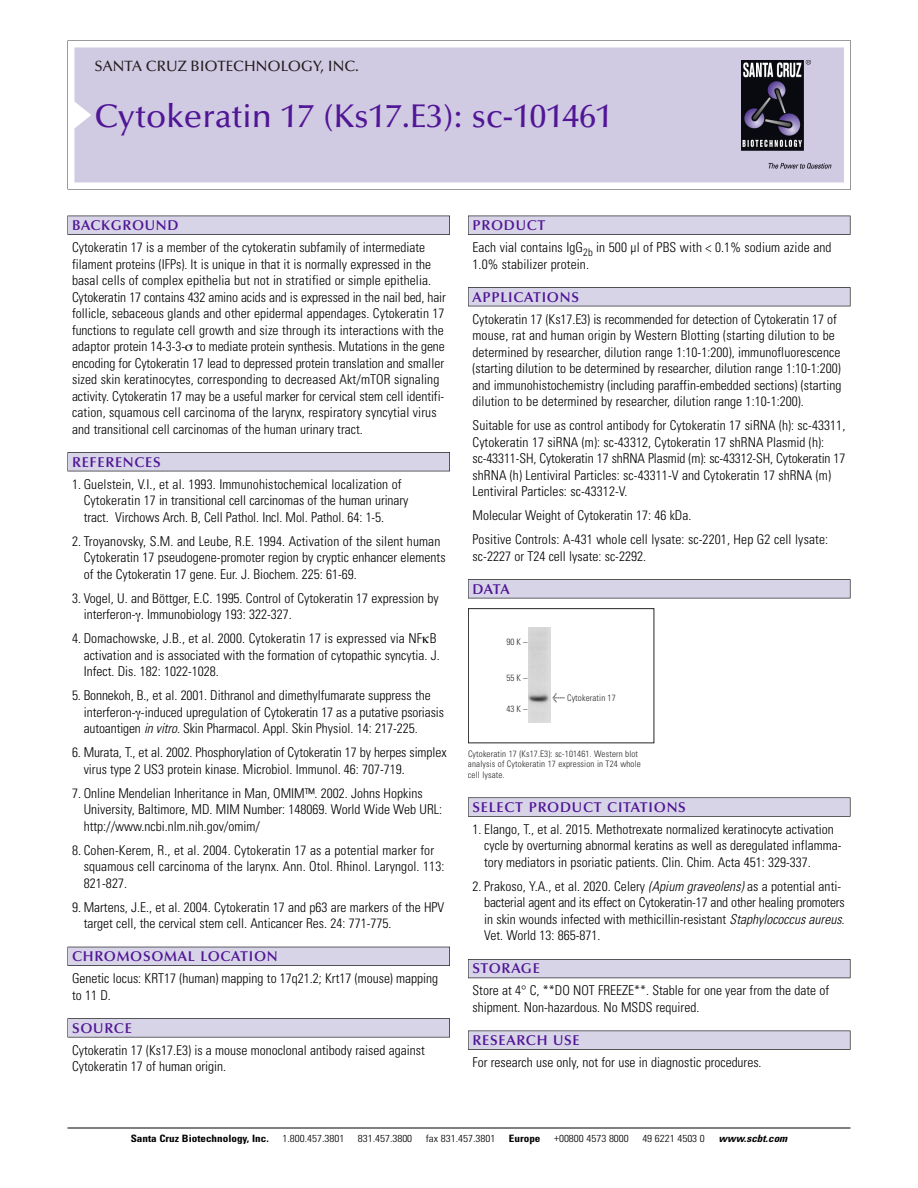
<style>
.page{position:relative;width:918px;height:1188px;background:#fff}
.page>*{position:absolute;margin:0;border:0;box-sizing:border-box;transform-origin:0 0}
.t1{font:500 33px "Optima";color:#511695}
.t2{font:500 15px "Optima";color:#231f20}
.t3{font:600 14.25px "Optima";letter-spacing:.05em;color:#511695}
.t4{font:300 condensed 13.5px/16.5px "Univers";color:#000}
.t5{font:300 condensed 10.2px "Univers";color:#000;scale:1.1 1}
.t6{font:700 condensed 10.2px "Univers";color:#000;scale:1.1 1}
.t7{font:italic 700 condensed 10.2px "Univers";color:#000;scale:1.1 1}
.t8{font:300 condensed 9px/10.5px "Univers";letter-spacing:.015em;color:#272627}
.s1{font-style:italic}
.s2{font-family:"Meta Plus";font-weight:400;font-stretch:normal;font-size:10.5px}
</style>
<div class="page">
<svg style="left:68px;top:40px;width:783px;height:149px"></svg>
<div style="left:74px;top:47px;width:770px;height:135px;background:#d1cae3"></div>
<img style="left:741px;top:60px;width:90px;height:108px">
<div style="left:68px;top:216px;width:382px;height:19px;background:#535256"></div>
<div style="left:68px;top:216px;width:381px;height:18px;background:#d7d4e8"></div>
<div style="left:68px;top:452px;width:382px;height:19px;background:#515155"></div>
<div style="left:68px;top:453px;width:381px;height:18px;background:#d7d4e8"></div>
<div style="left:68px;top:947px;width:382px;height:19px;background:#515057"></div>
<div style="left:68px;top:947px;width:381px;height:18px;background:#d7d4e8"></div>
<div style="left:68px;top:1018px;width:382px;height:19px;background:#575659"></div>
<div style="left:68px;top:1019px;width:381px;height:18px;background:#d7d4e8"></div>
<div style="left:468px;top:216px;width:382px;height:19px;background:#535256"></div>
<div style="left:468px;top:216px;width:382px;height:18px;background:#d7d4e8"></div>
<div style="left:468px;top:287px;width:382px;height:19px;background:#515155"></div>
<div style="left:468px;top:288px;width:382px;height:18px;background:#d7d4e8"></div>
<div style="left:468px;top:579px;width:382px;height:19px;background:#545357"></div>
<div style="left:468px;top:580px;width:382px;height:18px;background:#d7d4e8"></div>
<svg style="left:468px;top:797px;width:382px;height:20px"></svg>
<div style="left:468px;top:798px;width:382px;height:18px;background:#d7d4e8"></div>
<div style="left:468px;top:959px;width:382px;height:19px;background:#55545b"></div>
<div style="left:468px;top:960px;width:382px;height:18px;background:#d7d4e8"></div>
<div style="left:468px;top:1031px;width:382px;height:19px;background:#545457"></div>
<div style="left:468px;top:1031px;width:382px;height:18px;background:#d7d4e8"></div>
<hr style="left:68px;top:1128px;width:782px;height:1px;background:#000">
<div style="left:468px;top:608px;width:186px;height:135px;border:1px solid #272627"></div>
<img style="left:529px;top:628px;width:21px;height:95px">
<p class="t2" style="left:94px;top:60px;width:266px">SANTA CRUZ BIOTECHNOLOGY, INC.</p>
<p class="t1" style="left:94px;top:102px;width:519px">Cytokeratin 17 (Ks17.E3): sc-101461</p>
<p class="t3" style="left:72px;top:219px;width:108px">BACKGROUND</p>
<p class="t4" style="left:72px;top:240px;width:375px">Cytokeratin 17 is a member of the cytokeratin subfamily of intermediate filament proteins (IFPs). It is unique in that it is normally expressed in the basal cells of complex epithelia but not in stratified or simple epithelia.<br>Cytokeratin 17 contains 432 amino acids and is expressed in the nail bed, hair follicle, sebaceous glands and other epidermal appendages. Cytokeratin 17 functions to regulate cell growth and size through its interactions with the adaptor protein 14-3-3-▲ to mediate protein synthesis. Mutations in the gene encoding for Cytokeratin 17 lead to depressed protein translation and smaller sized skin keratinocytes, corresponding to decreased Akt/mTOR signaling activity. Cytokeratin 17 may be a useful marker for cervical stem cell identifi&shy;cation, squamous cell carcinoma of the larynx, respiratory syncytial virus and transitional cell carcinomas of the human urinary tract.</p>
<p class="t3" style="left:72px;top:456px;width:90px">REFERENCES</p>
<p class="t4" style="left:84px;top:477px;width:326px;text-indent:-12px">1. Guelstein, V.I., et al. 1993. Immunohistochemical localization of<br>Cytokeratin 17 in transitional cell carcinomas of the human urinary tract. Virchows Arch. B, Cell Pathol. Incl. Mol. Pathol. 64: 1-5.</p>
<p class="t4" style="left:84px;top:534px;width:363px;text-indent:-12px">2. Troyanovsky, S.M. and Leube, R.E. 1994. Activation of the silent human<br>Cytokeratin 17 pseudogene-promoter region by cryptic enhancer elements of the Cytokeratin 17 gene. Eur. J. Biochem. 225: 61-69.</p>
<p class="t4" style="left:84px;top:591px;width:356px;text-indent:-12px">3. Vogel, U. and Böttger, E.C. 1995. Control of Cytokeratin 17 expression by interferon- . Immunobiology 193: 322-327.</p>
<p class="t4" style="left:84px;top:631px;width:358px;text-indent:-12px">4. Domachowske, J.B., et al. 2000. Cytokeratin 17 is expressed via NF B activation and is associated with the formation of cytopathic syncytia. J.<br>Infect. Dis. 182: 1022-1028.</p>
<p class="t4" style="left:84px;top:688px;width:362px;text-indent:-12px">5. Bonnekoh, B., et al. 2001. Dithranol and dimethylfumarate suppress the interferon- -induced upregulation of Cytokeratin 17 as a putative psoriasis autoantigen <span class="s1">in vitro.</span>Skin Pharmacol. Appl. Skin Physiol. 14: 217-225.</p>
<p class="t4" style="left:84px;top:745px;width:364px;text-indent:-12px">6. Murata, T., et al. 2002. Phosphorylation of Cytokeratin 17 by herpes simplex virus type 2 US3 protein kinase. Microbiol. Immunol. 46: 707-719.</p>
<p class="t4" style="left:84px;top:786px;width:360px;text-indent:-12px">7. Online Mendelian Inheritance in Man, OMIM™. 2002. Johns Hopkins<br>University, Baltimore, MD. MIM Number: 148069. World Wide Web URL: http://www.ncbi.nlm.nih.gov/omim/</p>
<p class="t4" style="left:84px;top:843px;width:362px;text-indent:-12px">8. Cohen-Kerem, R., et al. 2004. Cytokeratin 17 as a potential marker for squamous cell carcinoma of the larynx. Ann. Otol. Rhinol. Laryngol. 113:<br>821-827.</p>
<p class="t4" style="left:84px;top:900px;width:362px;text-indent:-12px">9. Martens, J.E., et al. 2004. Cytokeratin 17 and p63 are markers of the HPV target cell, the cervical stem cell. Anticancer Res. 24: 771-775.</p>
<p class="t3" style="left:72px;top:950px;width:207px">CHROMOSOMAL LOCATION</p>
<p class="t4" style="left:72px;top:972px;width:368px">Genetic locus: KRT17 (human) mapping to 17q21.2; Krt17 (mouse) mapping to 11 D.</p>
<p class="t3" style="left:72px;top:1022px;width:61px">SOURCE</p>
<p class="t4" style="left:72px;top:1043px;width:354px">Cytokeratin 17 (Ks17.E3) is a mouse monoclonal antibody raised against<br>Cytokeratin 17 of human origin.</p>
<p class="t3" style="left:473px;top:219px;width:74px">PRODUCT</p>
<p class="t4" style="left:473px;top:240px;width:361px">Each vial contains IgG<sub>2b</sub> in 500 µl of PBS with &lt; 0.1% sodium azide and<br>1.0% stabilizer protein.</p>
<p class="t3" style="left:473px;top:291px;width:108px">APPLICATIONS</p>
<p class="t4" style="left:473px;top:312px;width:370px">Cytokeratin 17 (Ks17.E3) is recommended for detection of Cytokeratin 17 of mouse, rat and human origin by Western Blotting (starting dilution to be determined by researcher, dilution range 1:10-1:200), immunofluorescence (starting dilution to be determined by researcher, dilution range 1:10-1:200) and immunohistochemistry (including paraffin-embedded sections) (starting dilution to be determined by researcher, dilution range 1:10-1:200).</p>
<p class="t4" style="left:473px;top:418px;width:374px">Suitable for use as control antibody for Cytokeratin 17 siRNA (h): sc-43311, Cytokeratin 17 siRNA (m): sc-43312, Cytokeratin 17 shRNA Plasmid (h): sc-43311-SH, Cytokeratin 17 shRNA Plasmid (m): sc-43312-SH, Cytokeratin 17 shRNA (h) Lentiviral Particles: sc-43311-V and Cytokeratin 17 shRNA (m)<br>Lentiviral Particles: sc-43312-V.</p>
<p class="t4" style="left:473px;top:508px;width:220px">Molecular Weight of Cytokeratin 17: 46 kDa.</p>
<p class="t4" style="left:473px;top:532px;width:357px">Positive Controls: A-431 whole cell lysate: sc-2201, Hep G2 cell lysate: sc-2227 or T24 cell lysate: sc-2292.</p>
<p class="t3" style="left:473px;top:583px;width:39px">DATA</p>
<p class="t8" style="left:507px;top:638px;width:22px">90K–</p>
<p class="t8" style="left:507px;top:674px;width:22px">55K–</p>
<p class="t8" style="left:507px;top:705px;width:22px">43K–</p>
<p class="t8" style="left:552px;top:694px;width:65px"><span class="s2">&lt;</span> Cytokeratin 17</p>
<p class="t8" style="left:468px;top:749px;width:174px">Cytokeratin 17 (Ks17.E3): sc-101461. Western blot analysis of Cytokeratin 17 expression in T24 whole cell lysate.</p>
<p class="t3" style="left:473px;top:801px;width:215px">SELECT PRODUCT CITATIONS</p>
<p class="t4" style="left:484px;top:822px;width:359px;text-indent:-12px">1. Elango, T., et al. 2015. Methotrexate normalized keratinocyte activation cycle by overturning abnormal keratins as well as deregulated inflamma&shy;tory mediators in psoriatic patients. Clin. Chim. Acta 451: 329-337.</p>
<p class="t4" style="left:484px;top:879px;width:365px;text-indent:-12px">2. Prakoso, Y.A., et al. 2020. Celery <span class="s1">(Apium graveolens)</span>as a potential anti&shy;bacterial agent and its effect on Cytokeratin-17 and other healing promoters in skin wounds infected with methicillin-resistant <span class="s1">Staphylococcus aureus.<br></span>Vet. World 13: 865-871.</p>
<p class="t3" style="left:473px;top:963px;width:69px">STORAGE</p>
<p class="t4" style="left:473px;top:984px;width:358px">Store at 4° C, **DO NOT FREEZE**. Stable for one year from the date of shipment. Non-hazardous. No MSDS required.</p>
<p class="t3" style="left:473px;top:1034px;width:109px">RESEARCH USE</p>
<p class="t4" style="left:473px;top:1055px;width:291px">For research use only, not for use in diagnostic procedures.</p>
<p class="t6" style="left:131px;top:1135px;width:127px">Santa Cruz Biotechnology, Inc.</p>
<p class="t5" style="left:282px;top:1135px;width:58px">1.800.457.3801</p>
<p class="t5" style="left:358px;top:1135px;width:51px">831.457.3800</p>
<p class="t5" style="left:426px;top:1135px;width:65px">fax 831.457.3801</p>
<p class="t6" style="left:509px;top:1135px;width:30px">Europe</p>
<p class="t5" style="left:554px;top:1135px;width:69px">+00800 4573 8000</p>
<p class="t5" style="left:642px;top:1135px;width:58px">49 6221 4503 0</p>
<p class="t7" style="left:719px;top:1135px;width:66px">www.scbt.com</p>
</div>
